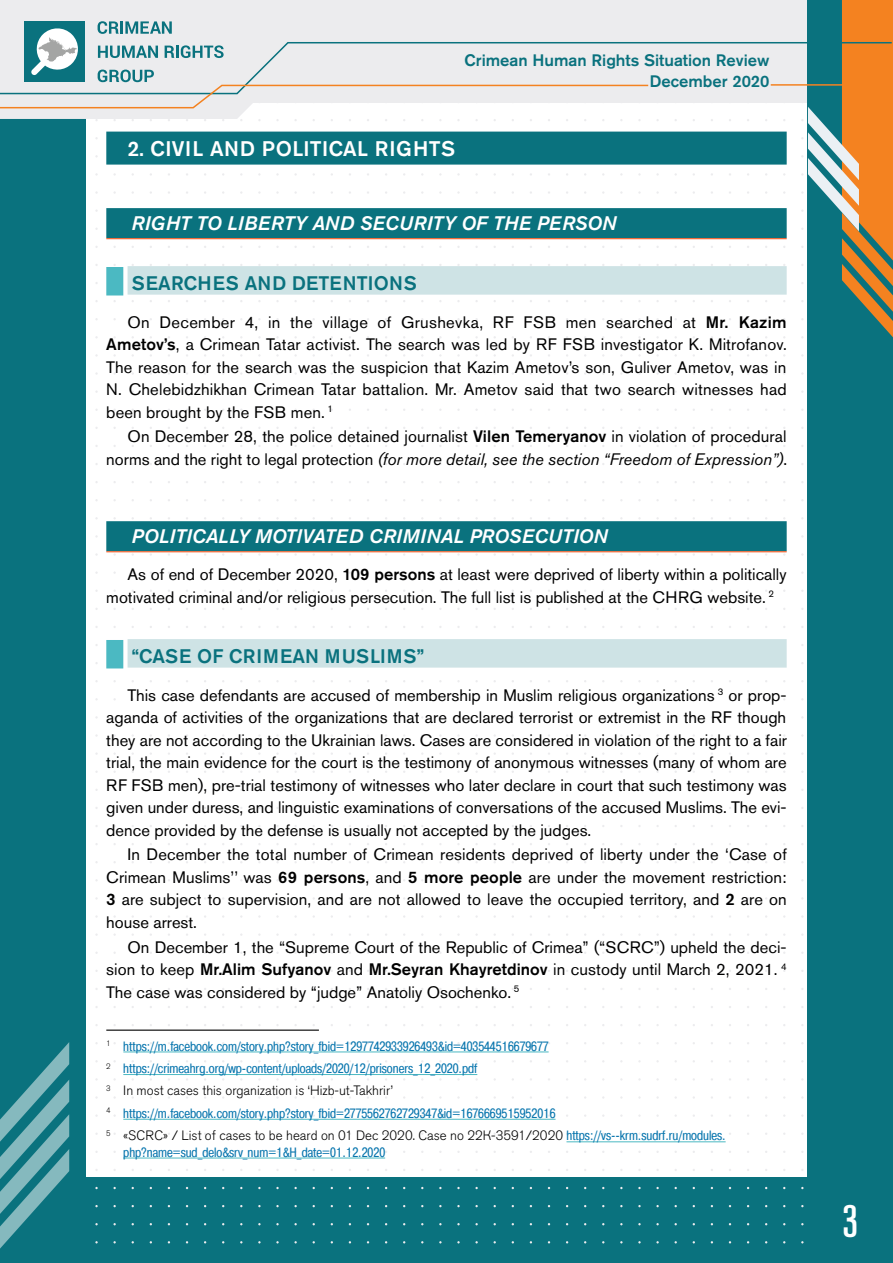
<style>
.page{position:relative;width:893px;height:1263px;background:#fff}
.page>*{position:absolute;margin:0;border:0;box-sizing:border-box;transform-origin:0 0}
.t1{font:500 condensed 45px "Akzidenz Grotesk Pro";color:#fff}
.t2{font:500 21px "Akzidenz Grotesk Pro";letter-spacing:.02em;color:#fff}
.t3{font:italic 500 19.5px "Akzidenz Grotesk Pro";letter-spacing:.01em;color:#fff}
.t4{font:italic 500 19.5px "Akzidenz Grotesk Pro";letter-spacing:.03em;color:#fff}
.t5{font:500 19.5px "Akzidenz Grotesk Pro";letter-spacing:.03em;color:#0a727e}
.t6{font:500 19.5px "Akzidenz Grotesk Pro";letter-spacing:.01em;color:#0a727e}
.t7{font:16.5px/22.5px "Akzidenz Grotesk Pro";color:#000;text-align:justify}
.t8{font:500 16.5px/20.7px "Akzidenz Grotesk Pro";color:#0a727e;text-align:right}
.t9{font:13.5px/22.6px "Pragmatica Cond C";color:#0976ae}
.t10{font:300 13.5px "Akzidenz Grotesk Pro";color:#000}
.s1{font-weight:500}
.s2{font-style:italic}
.s3{font-family:"Pragmatica Cond C";font-weight:400;color:#0976ae}
</style>
<div class="page">
<div style="left:0;top:1178px;width:893px;height:85px;background:#0a727e"></div>
<div style="left:0;top:0;width:85px;height:1263px;background:#0a727e"></div>
<svg style="left:0;top:0;width:808px;height:119px;fill:#ececee"></svg>
<div style="left:808px;top:0;width:85px;height:1262px;background:#0a727e"></div>
<svg style="left:842px;top:0;width:51px;height:338px"></svg>
<svg style="left:801px;top:101px;width:58px;height:130px"></svg>
<svg style="left:0;top:1042px;width:69px;height:206px"></svg>
<div style="left:24px;top:21px;width:61px;height:61px;background:#0a727e"></div>
<svg style="left:38px;top:28px;width:39px;height:13px"></svg>
<svg style="left:0;top:41px;width:893px;height:54px;background:#d3d7d3"></svg>
<svg style="left:0;top:83px;width:650px;height:26px;background:#eae5e1"></svg>
<hr style="left:771px;top:84px;width:122px;height:2px;background:#f48220">
<svg style="left:98px;top:21px;width:21px;height:13px"></svg>
<svg style="left:121px;top:21px;width:17px;height:13px"></svg>
<svg style="left:140px;top:21px;width:21px;height:13px"></svg>
<svg style="left:98px;top:46px;width:22px;height:12px"></svg>
<svg style="left:122px;top:46px;width:13px;height:12px"></svg>
<svg style="left:136px;top:46px;width:22px;height:12px"></svg>
<svg style="left:162px;top:21px;width:10px;height:13px"></svg>
<svg style="left:165px;top:46px;width:9px;height:12px"></svg>
<svg style="left:176px;top:45px;width:14px;height:13px"></svg>
<svg style="left:193px;top:46px;width:20px;height:12px"></svg>
<svg style="left:214px;top:45px;width:10px;height:13px"></svg>
<svg style="left:98px;top:65px;width:21px;height:20px"></svg>
<svg style="left:120px;top:65px;width:13px;height:20px"></svg>
<svg style="left:133px;top:65px;width:21px;height:20px"></svg>
<div style="left:106px;top:132px;width:681px;height:33px;background:#0a727e"></div>
<div style="left:106px;top:208px;width:681px;height:30px;background:#0a727e"></div>
<hr style="left:106px;top:238px;width:681px;height:1px;background:#f15a22">
<div style="left:128px;top:266px;width:659px;height:29px;background:#cee3e5"></div>
<div style="left:106px;top:267px;width:17px;height:28px;background:#4bb9c2"></div>
<div style="left:106px;top:521px;width:681px;height:30px;background:#0a727e"></div>
<hr style="left:106px;top:551px;width:681px;height:1px;background:#f15a22">
<div style="left:128px;top:639px;width:659px;height:29px;background:#cee3e5"></div>
<div style="left:106px;top:640px;width:17px;height:28px;background:#4bb9c2"></div>
<hr style="left:106px;top:1029px;width:213px;height:2px;background:#000">
<hr style="left:123px;top:1051px;width:426px;height:1px;background:#4bb9c2">
<hr style="left:123px;top:1074px;width:354px;height:1px;background:#4bb9c2">
<hr style="left:123px;top:1119px;width:433px;height:1px;background:#4bb9c2">
<hr style="left:566px;top:1141px;width:160px;height:1px;background:#4bb9c2">
<hr style="left:123px;top:1158px;width:262px;height:1px;background:#4bb9c2">
<p class="t8" style="left:464px;top:49px;width:306px">Crimean Human Rights Situation Review<br>December 2020</p>
<p class="t2" style="left:128px;top:135px;width:329px">2. CIVIL AND POLITICAL RIGHTS</p>
<p class="t4" style="left:132px;top:210px;width:486px">RIGHT TO LIBERTY AND SECURITY OF THE PERSON</p>
<p class="t6" style="left:132px;top:271px;width:286px">SEARCHES AND DETENTIONS</p>
<p class="t7" style="left:106px;top:311px;width:682px;text-indent:21px">On December 4, in the village of Grushevka, RF FSB men searched at <span class="s1">Mr. Kazim Ametov’s</span>, a Crimean Tatar activist. The search was led by RF FSB investigator K. Mitrofanov.<br>The reason for the search was the suspicion that Kazim Ametov’s son, Guliver Ametov, was in N. Chelebidzhikhan Crimean Tatar battalion. Mr. Ametov said that two search witnesses had been brought by the FSB men. <sup>1</sup></p>
<p class="t7" style="left:106px;top:425px;width:682px;text-align:right">On December 28, the police detained journalist <span class="s1">Vilen Temeryanov</span> in violation of procedural norms and the right to legal protection <span class="s2">(for more detail, see the section “Freedom of Expression”)</span>.</p>
<p class="t3" style="left:132px;top:523px;width:477px">POLITICALLY MOTIVATED CRIMINAL PROSECUTION</p>
<p class="t7" style="left:106px;top:563px;width:682px;text-indent:21px">As of end of December 2020, <span class="s1">109 persons</span> at least were deprived of liberty within a politically motivated criminal and/or religious persecution. The full list is published at the CHRG website. <sup>2</sup></p>
<p class="t5" style="left:132px;top:644px;width:294px">“CASE OF CRIMEAN MUSLIMS”</p>
<p class="t7" style="left:106px;top:684px;width:682px;text-indent:21px">This case defendants are accused of membership in Muslim religious organizations <sup>3</sup> or prop&shy;aganda of activities of the organizations that are declared terrorist or extremist in the RF though they are not according to the Ukrainian laws. Cases are considered in violation of the right to a fair trial, the main evidence for the court is the testimony of anonymous witnesses (many of whom are RF FSB men), pre-trial testimony of witnesses who later declare in court that such testimony was given under duress, and linguistic examinations of conversations of the accused Muslims. The evi&shy;dence provided by the defense is usually not accepted by the judges.</p>
<p class="t7" style="left:106px;top:843px;width:682px;text-indent:21px">In December the total number of Crimean residents deprived of liberty under the ‘Case of Crimean Muslims’’ was <span class="s1">69 persons</span>, and <span class="s1">5 more people</span> are under the movement restriction:<br><span class="s1">3</span> are subject to supervision, and are not allowed to leave the occupied territory, and <span class="s1">2</span> are on house arrest.</p>
<p class="t7" style="left:106px;top:935px;width:682px;text-indent:21px">On December 1, the “Supreme Court of the Republic of Crimea” (“SCRC”) upheld the deci&shy;sion to keep <span class="s1">Mr.Alim Sufyanov</span> and <span class="s1">Mr.Seyran Khayretdinov</span> in custody until March 2, 2021. <sup>4<br></sup>The case was considered by “judge” Anatoliy Osochenko. <sup>5</sup></p>
<p class="t9" style="left:106px;top:1035px;width:444px"><sup>1</sup> https://m.facebook.com/story.php?story_fbid=1297742933926493&amp;id=403544516679677<br><sup>2</sup> https://crimeahrg.org/wp-content/uploads/2020/12/prisoners_12_2020.pdf</p>
<p class="t10" style="left:106px;top:1082px;width:288px"><sup>3</sup> In most cases this organization is ‘Hizb-ut-Takhrir’</p>
<p class="t9" style="left:106px;top:1102px;width:451px"><sup>4</sup> https://m.facebook.com/story.php?story_fbid=2775562762729347&amp;id=1676669515952016</p>
<p class="t10" style="left:106px;top:1127px;width:621px"><sup>5</sup> «SCRC» / List of cases to be heard on 01 Dec 2020. Case no 22К-3591/2020 <span class="s3">https://vs--krm.sudrf.ru/modules.</span></p>
<p class="t9" style="left:123px;top:1141px;width:263px">php?name=sud_delo&amp;srv_num=1&amp;H_date=01.12.2020</p>
<h1 class="t1" style="left:842px;top:1192px;width:17px">3</h1>
</div>
